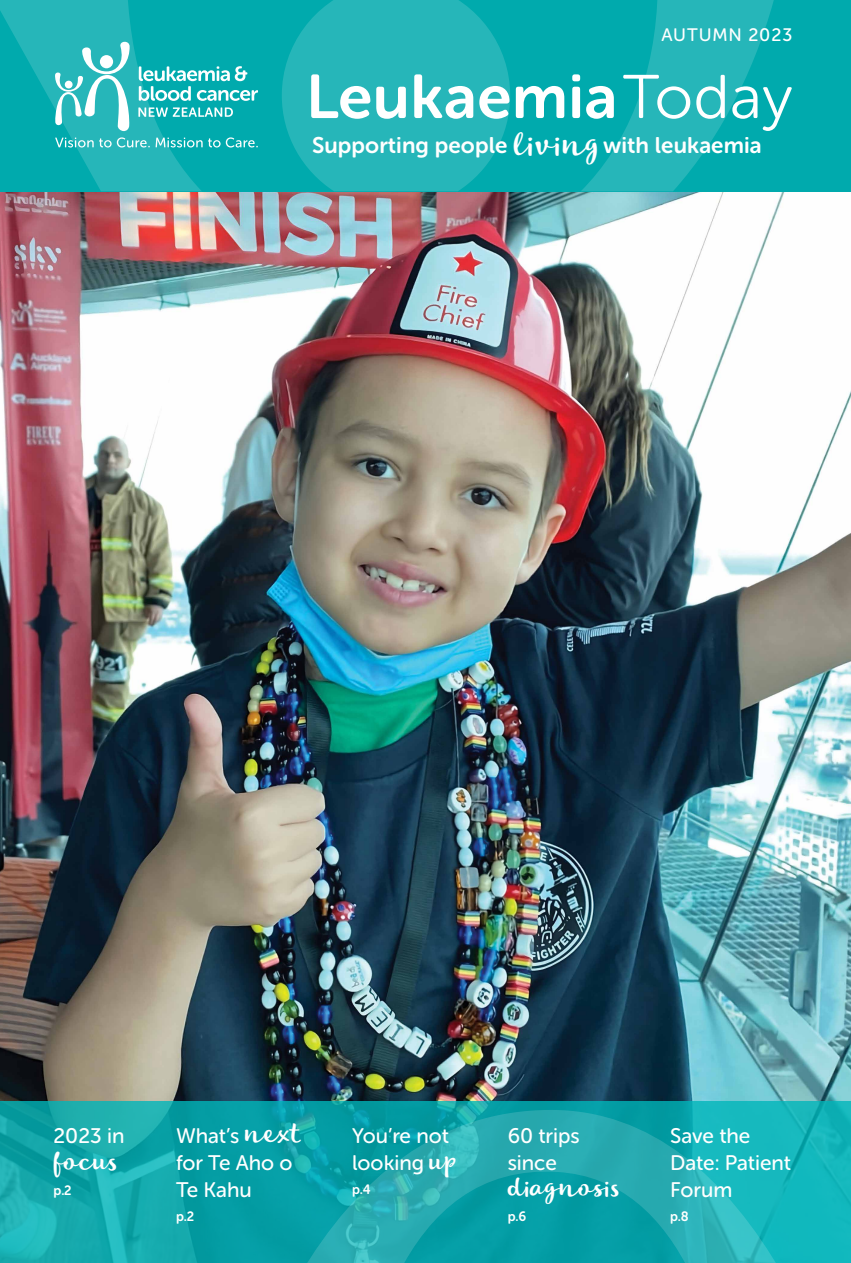
<style>
.page{position:relative;width:851px;height:1263px;background:#fff}
.page>*{position:absolute;margin:0;border:0;box-sizing:border-box;transform-origin:0 0}
.t1{font:61.5px "Museo Sans Rounded 700";letter-spacing:.01em;color:#fff}
.t2{font:28.5px "Lifehack";color:#fff}
.t3{font:22.5px "Museo Sans Rounded 700";letter-spacing:.005em;color:#fff}
.t4{font:21px/27px "Museo Sans Rounded 500";color:#fff}
.t5{font:18px "Museo Sans Rounded 500";letter-spacing:.05em;color:#fff}
.t6{font:13.5px "Museo Sans Rounded 700";color:#fff}
.s1{font-family:"Museo Sans Rounded 300"}
.s2{font-family:"Lifehack";font-size:34.5px}
.s3{font-family:"Lifehack";font-size:28.5px}
</style>
<div class="page">
<img style="left:0;top:191px;width:850px;height:910px">
<svg style="left:0;top:1101px;width:850px;height:162px;background:#0fa8ac"></svg>
<svg style="left:299px;top:1110px;width:484px;height:153px;background:#17a8ae"></svg>
<div style="left:0;top:0;width:850px;height:191px;background:#00aaad"></div>
<svg style="left:0;top:0;width:774px;height:191px;fill:#26b6b9"></svg>
<svg style="left:55px;top:40px;width:75px;height:91px;background:#5ec8cb"></svg>
<svg style="left:139px;top:66px;width:119px;height:35px"></svg>
<svg style="left:138px;top:107px;width:95px;height:10px"></svg>
<svg style="left:55px;top:137px;width:147px;height:10px"></svg>
<svg style="left:208px;top:138px;width:12px;height:9px"></svg>
<svg style="left:226px;top:137px;width:32px;height:10px"></svg>
<p class="t5" style="left:661px;top:25px;width:132px">AUTUMN 2023</p>
<h1 class="t1" style="left:306px;top:63px;width:488px">Leukaemia<span class="s1">Today</span></h1>
<p class="t3" style="left:312px;top:132px;width:451px">Supporting people <span class="s2">living</span> with leukaemia</p>
<p class="t4" style="left:54px;top:1122px;width:72px">2023 in</p>
<h2 class="t2" style="left:54px;top:1141px;width:67px">focus</h2>
<p class="t6" style="left:54px;top:1183px;width:20px">p.2</p>
<p class="t4" style="left:176px;top:1122px;width:129px">What’s <span class="s3">next </span>for Te Aho o<br>Te Kahu</p>
<p class="t6" style="left:176px;top:1209px;width:20px">p.2</p>
<p class="t4" style="left:352px;top:1122px;width:108px">You’re not looking <span class="s3">up</span></p>
<p class="t6" style="left:352px;top:1181px;width:20px">p.4</p>
<p class="t4" style="left:507px;top:1122px;width:74px">60 trips since</p>
<h2 class="t2" style="left:507px;top:1166px;width:115px">diagnosis</h2>
<p class="t6" style="left:507px;top:1208px;width:20px">p.6</p>
<p class="t4" style="left:670px;top:1122px;width:122px">Save the<br>Date: Patient<br>Forum</p>
<p class="t6" style="left:670px;top:1208px;width:20px">p.8</p>
</div>
